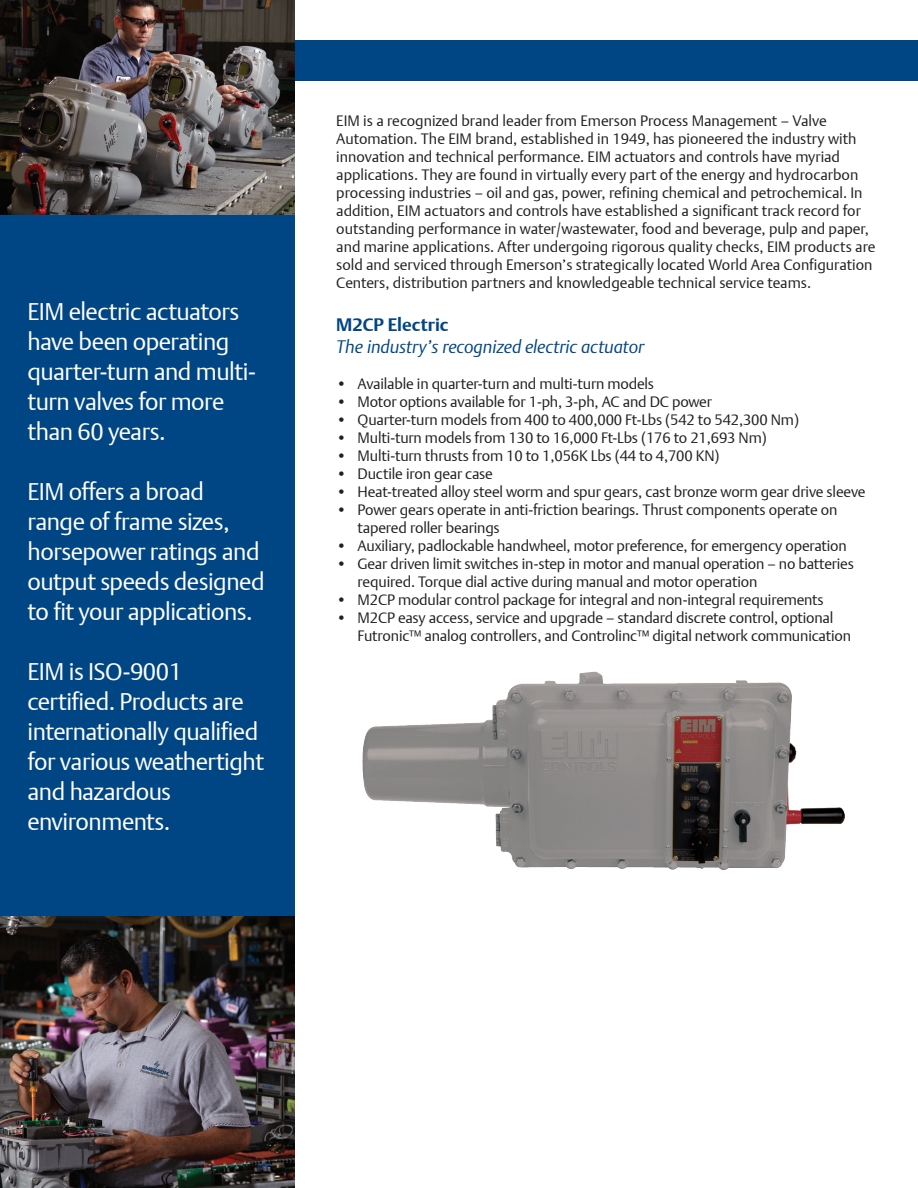
<style>
.page{position:relative;width:918px;height:1188px;background:#fff}
.page>*{position:absolute;margin:0;border:0;box-sizing:border-box;transform-origin:0 0}
.t1{font:24px/30px "DTL Argo T Light";letter-spacing:-.02em;color:#fff}
.Article_header{font:italic 300 18px "DTL Argo T";letter-spacing:-.005em;color:#004684}
.Article_header-2{font:700 18px "DTL Argo T";color:#004684}
.t2{font:15px/18px "DTL Argo T Light";letter-spacing:-.01em;color:#231f20}
</style>
<div class="page">
<div style="left:0;top:0;width:295px;height:1188px;background:#004684"></div>
<div style="left:0;top:40px;width:918px;height:41px;background:#004684"></div>
<img style="left:362px;top:671px;width:483px;height:199px">
<img style="left:0;top:916px;width:295px;height:272px">
<img style="left:0;top:0;width:294px;height:215px">
<p class="t1" style="left:28px;top:296px;width:230px">EIM electric actuators have been operating quarter-turn and multi&shy;turn valves for more than 60 years.</p>
<p class="t1" style="left:28px;top:476px;width:239px">EIM offers a broad range of frame sizes, horsepower ratings and output speeds designed to fit your applications.</p>
<p class="t1" style="left:28px;top:656px;width:238px">EIM is ISO-9001 certified. Products are internationally qualified for various weathertight and hazardous environments.</p>
<p class="t2" style="left:336px;top:111px;width:541px">EIM is a recognized brand leader from Emerson Process Management – Valve Automation. The EIM brand, established in 1949, has pioneered the industry with innovation and technical performance. EIM actuators and controls have myriad applications. They are found in virtually every part of the energy and hydrocarbon processing industries – oil and gas, power, refining chemical and petrochemical. In addition, EIM actuators and controls have established a significant track record for outstanding performance in water/wastewater, food and beverage, pulp and paper, and marine applications. After undergoing rigorous quality checks, EIM products are sold and serviced through Emerson’s strategically located World Area Configuration Centers, distribution partners and knowledgeable technical service teams.</p>
<p class="Article_header-2" style="left:336px;top:314px;width:114px">M2CP Electric</p>
<p class="Article_header" style="left:336px;top:336px;width:309px">The industry’s recognized electric actuator</p>
<p class="t2" style="left:336px;top:374px;width:319px">• Available in quarter-turn and multi-turn models</p>
<p class="t2" style="left:336px;top:392px;width:377px">• Motor options available for 1-ph, 3-ph, AC and DC power</p>
<p class="t2" style="left:336px;top:410px;width:464px">• Quarter-turn models from 400 to 400,000 Ft-Lbs (542 to 542,300 Nm)</p>
<p class="t2" style="left:336px;top:428px;width:432px">• Multi-turn models from 130 to 16,000 Ft-Lbs (176 to 21,693 Nm)</p>
<p class="t2" style="left:336px;top:446px;width:385px">• Multi-turn thrusts from 10 to 1,056K Lbs (44 to 4,700 KN)</p>
<p class="t2" style="left:336px;top:464px;width:158px">• Ductile iron gear case</p>
<p class="t2" style="left:336px;top:482px;width:531px">• Heat-treated alloy steel worm and spur gears, cast bronze worm gear drive sleeve</p>
<p class="t2" style="left:358px;top:500px;width:481px;text-indent:-21px">• Power gears operate in anti-friction bearings. Thrust components operate on tapered roller bearings</p>
<p class="t2" style="left:336px;top:536px;width:512px">• Auxiliary, padlockable handwheel, motor preference, for emergency operation</p>
<p class="t2" style="left:358px;top:554px;width:498px;text-indent:-21px">• Gear driven limit switches in-step in motor and manual operation – no batteries required. Torque dial active during manual and motor operation</p>
<p class="t2" style="left:336px;top:590px;width:489px">• M2CP modular control package for integral and non-integral requirements</p>
<p class="t2" style="left:358px;top:608px;width:495px;text-indent:-21px">• M2CP easy access, service and upgrade – standard discrete control, optional<br>Futronic™ analog controllers, and Controlinc™ digital network communication</p>
</div>
